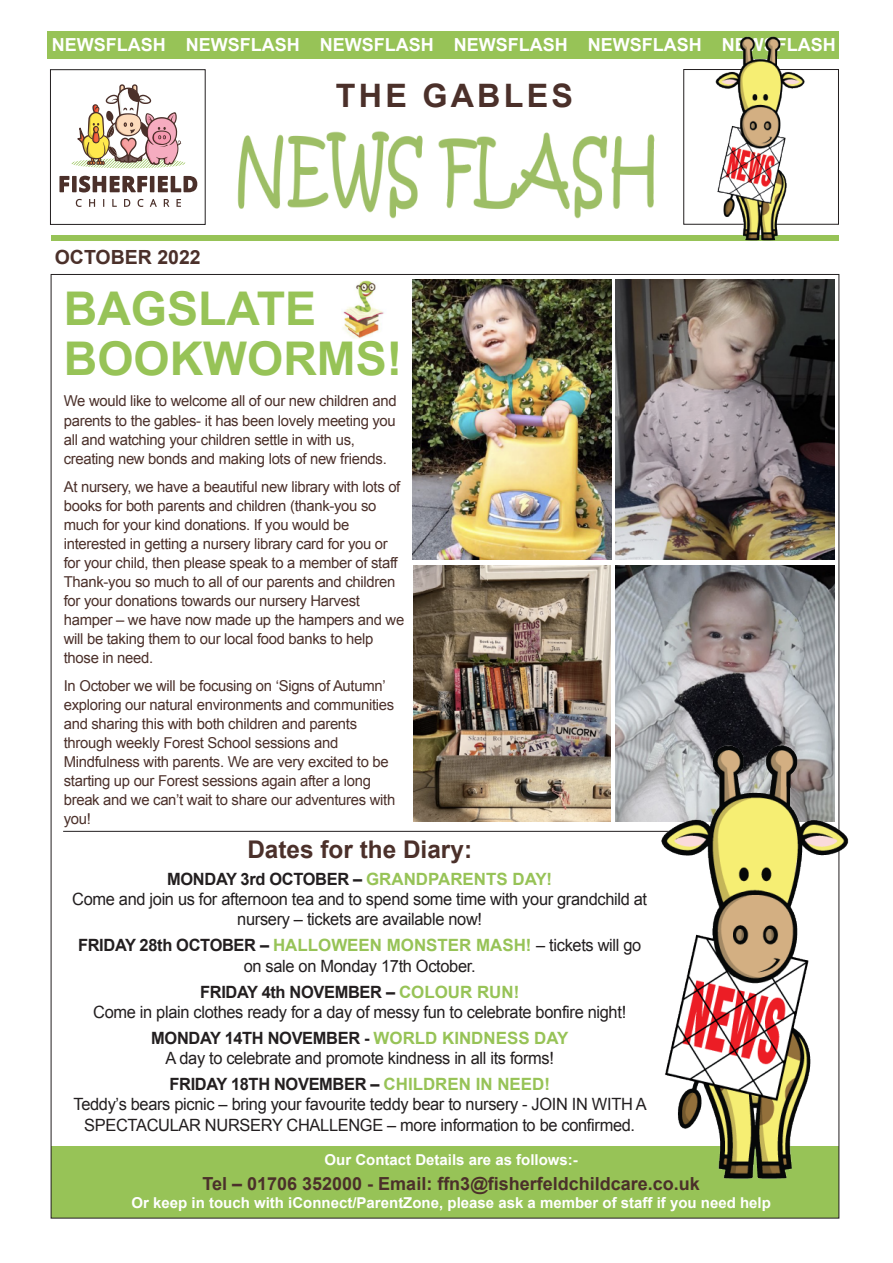
<style>
.page{position:relative;width:893px;height:1263px;background:#fff}
.page>*{position:absolute;margin:0;border:0;box-sizing:border-box;transform-origin:0 0}
.t1{font:700 46.5px/50.1px "Arial";color:#97c357}
.t2{font:700 32.25px "Arial";letter-spacing:.1em;color:#4b302a}
.t3{font:700 24.3px "Arial";color:#4b302a}
.t4{font:700 19.5px "Arial";color:#4b302a}
.t5{font:700 18px "Arial";color:#fff}
.t6{font:700 18px "Arial";color:#4b302a}
.t7{font:16.95px/20.2px "Arial";letter-spacing:-.02em;color:#231f20;text-align:center}
.t8{font:15px/18.9px "Arial";letter-spacing:-.02em;color:#4b302a}
.t9{font:700 15px "Arial";color:#fff}
.s1{font-weight:700}
.s2{font-weight:700;color:#97c357}
</style>
<div class="page">
<div style="left:51px;top:1147px;width:788px;height:71px;background:#97c357"></div>
<div style="left:51px;top:235px;width:788px;height:6px;background:#97c357"></div>
<div style="left:48px;top:31px;width:791px;height:28px;background:#97c357"></div>
<svg style="left:59px;top:176px;width:10px;height:16px"></svg>
<div style="left:72px;top:176px;width:5px;height:16px;background:#4b302a"></div>
<svg style="left:79px;top:176px;width:68px;height:16px"></svg>
<hr style="left:150px;top:176px;width:4px;height:16px;background:#4b302a">
<svg style="left:158px;top:176px;width:39px;height:16px"></svg>
<svg style="left:76px;top:199px;width:6px;height:8px"></svg>
<svg style="left:89px;top:199px;width:6px;height:8px"></svg>
<svg style="left:112px;top:199px;width:5px;height:8px"></svg>
<svg style="left:124px;top:199px;width:6px;height:8px"></svg>
<svg style="left:138px;top:199px;width:6px;height:8px"></svg>
<svg style="left:150px;top:199px;width:7px;height:8px"></svg>
<svg style="left:164px;top:199px;width:5px;height:8px"></svg>
<svg style="left:176px;top:199px;width:5px;height:8px"></svg>
<svg style="left:71px;top:84px;width:115px;height:84px"></svg>
<div style="left:50px;top:69px;width:156px;height:156px;border:1px solid #231f20"></div>
<div style="left:683px;top:69px;width:156px;height:156px;border:1px solid #231f20"></div>
<img style="left:709px;top:36px;width:104px;height:205px">
<img style="left:237px;top:131px;width:418px;height:88px">
<hr style="left:63px;top:831px;width:758px;height:1px;background:#231f20">
<img style="left:343px;top:280px;width:41px;height:59px">
<img style="left:615px;top:280px;width:219px;height:280px">
<img style="left:413px;top:280px;width:198px;height:280px">
<img style="left:615px;top:565px;width:219px;height:256px">
<img style="left:413px;top:565px;width:198px;height:256px">
<img style="left:648px;top:726px;width:201px;height:468px">
<p class="t5" style="left:52px;top:33px;width:785px">NEWSFLASH NEWSFLASH NEWSFLASH NEWSFLASH NEWSFLASH NEWSFLASH</p>
<h3 class="t4" style="left:55px;top:244px;width:147px">OCTOBER 2022</h3>
<h2 class="t2" style="left:336px;top:74px;width:239px">THE GABLES</h2>
<h1 class="t1" style="left:64px;top:286px;width:340px">BAGSLATE<br>BOOKWORMS!</h1>
<p class="t8" style="left:64px;top:391px;width:334px">We would like to welcome all of our new children and parents to the gables- it has been lovely meeting you all and watching your children settle in with us, creating new bonds and making lots of new friends.</p>
<p class="t8" style="left:64px;top:478px;width:342px">At nursery, we have a beautiful new library with lots of books for both parents and children (thank-you so much for your kind donations. If you would be interested in getting a nursery library card for you or for your child, then please speak to a member of staff Thank-you so much to all of our parents and children for your donations towards our nursery Harvest hamper – we have now made up the hampers and we will be taking them to our local food banks to help those in need.</p>
<p class="t8" style="left:64px;top:677px;width:333px">In October we will be focusing on ‘Signs of Autumn’ exploring our natural environments and communities and sharing this with both children and parents through weekly Forest School sessions and Mindfulness with parents. We are very excited to be starting up our Forest sessions again after a long break and we can’t wait to share our adventures with you!</p>
<h3 class="t3" style="left:247px;top:834px;width:226px">Dates for the Diary:</h3>
<p class="t7" style="left:72px;top:869px;width:576px"><span class="s1">MONDAY 3rd OCTOBER –</span> <span class="s2">GRANDPARENTS DAY!<br></span>Come and join us for afternoon tea and to spend some time with your grandchild at nursery – tickets are available now!</p>
<p class="t7" style="left:78px;top:935px;width:565px"><span class="s1">FRIDAY 28th OCTOBER –</span> <span class="s2">HALLOWEEN MONSTER MASH!</span> – tickets will go on sale on Monday 17th October.</p>
<p class="t7" style="left:93px;top:982px;width:535px"><span class="s1">FRIDAY 4th NOVEMBER –</span> <span class="s2">COLOUR RUN!<br></span>Come in plain clothes ready for a day of messy fun to celebrate bonfire night!</p>
<p class="t7" style="left:151px;top:1028px;width:419px"><span class="s1">MONDAY 14TH NOVEMBER -</span> <span class="s2">WORLD KINDNESS DAY<br></span>A day to celebrate and promote kindness in all its forms!</p>
<p class="t7" style="left:74px;top:1074px;width:575px"><span class="s1">FRIDAY 18TH NOVEMBER –</span> <span class="s2">CHILDREN IN NEED!<br></span>Teddy’s bears picnic – bring your favourite teddy bear to nursery - JOIN IN WITH A<br>SPECTACULAR NURSERY CHALLENGE – more information to be confirmed.</p>
<p class="t9" style="left:325px;top:1150px;width:255px">Our Contact Details are as follows:-</p>
<p class="t6" style="left:202px;top:1172px;width:499px">Tel – 01706 352000 - Email: ffn3@fisherfeldchildcare.co.uk</p>
<p class="t9" style="left:132px;top:1193px;width:641px">Or keep in touch with iConnect/ParentZone, please ask a member of staff if you need help</p>
</div>
